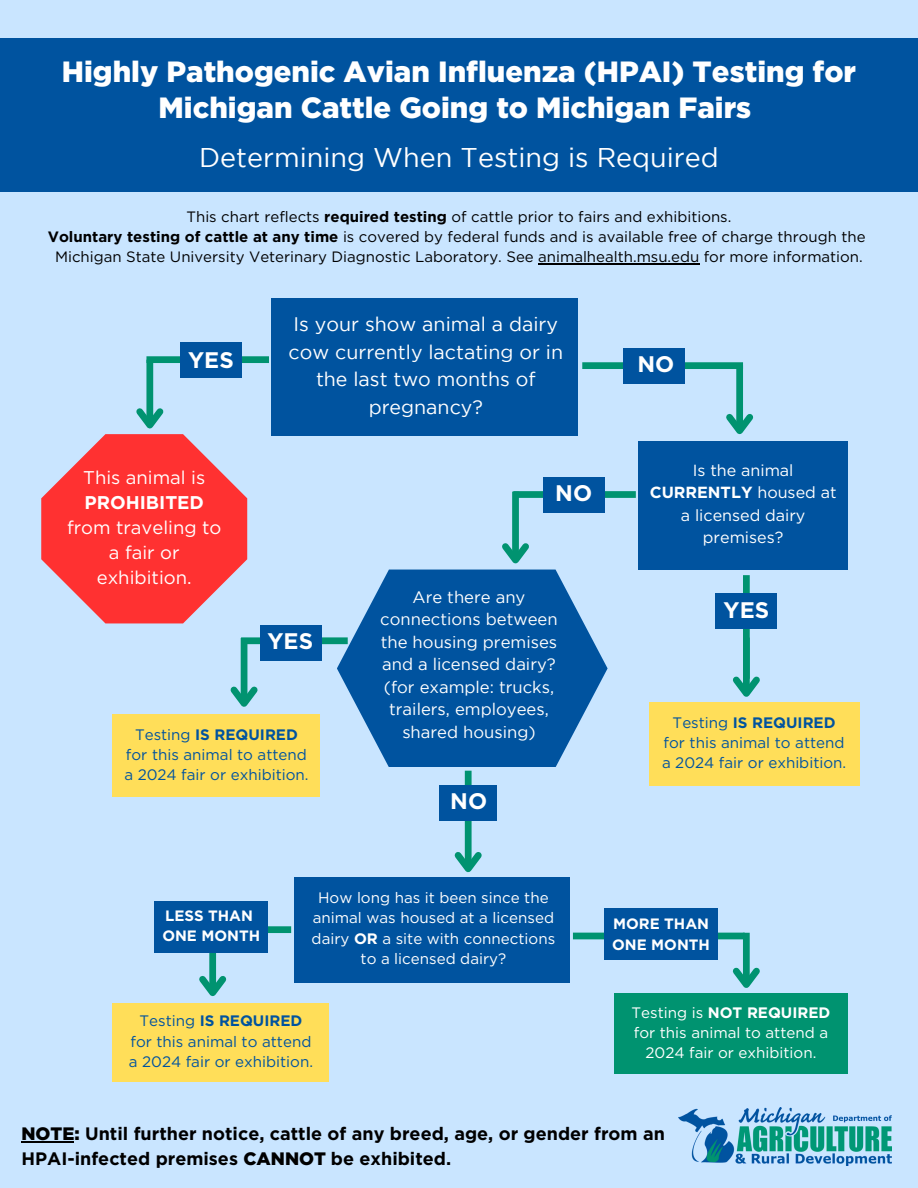
<style>
.page{position:relative;width:918px;height:1188px;background:#c9e5ff}
.page>*{position:absolute;margin:0;border:0;box-sizing:border-box;transform-origin:0 0}
.t1{font:900 29.25px/36px "Gotham";color:#fff;text-align:center}
.t2{font:27px "Gotham";color:#fff}
.t3{font:700 22.5px "Gotham";color:#fff}
.t4{font:19.65px/27.5px "Gotham";color:#fff;text-align:center}
.t5{font:18.45px/24.9px "Gotham";color:#fff;text-align:center}
.t6{font:700 18px/24.8px "Gotham";color:#000}
.t7{font:16.65px/22.5px "Gotham";color:#fff;text-align:center}
.t8{font:16.05px/22.5px "Gotham";color:#fff;text-align:center}
.t9{font:15.15px/20.2px "Gotham";color:#00539f;text-align:center}
.t10{font:15.15px/20.2px "Gotham";color:#fff;text-align:center}
.t11{font:15px "Gotham";color:#000}
.t12{font:700 15px/20.2px "Gotham";color:#fff}
.s1{font-weight:700}
.s2{font-weight:900}
</style>
<div class="page">
<div style="left:0;top:38px;width:918px;height:154px;background:#00539f"></div>
<div style="left:272px;top:299px;width:306px;height:137px;background:#00539f"></div>
<div style="left:146px;top:356px;width:123px;height:7px;background:#009370"></div>
<div style="left:146px;top:360px;width:7px;height:65px;background:#009370"></div>
<div style="left:736px;top:365px;width:7px;height:66px;background:#009370"></div>
<svg style="left:726px;top:408px;width:28px;height:27px"></svg>
<svg style="left:41px;top:402px;width:206px;height:221px"></svg>
<div style="left:638px;top:441px;width:210px;height:129px;background:#00539f"></div>
<div style="left:582px;top:362px;width:161px;height:7px;background:#009370"></div>
<div style="left:513px;top:491px;width:123px;height:7px;background:#009370"></div>
<div style="left:743px;top:575px;width:7px;height:104px;background:#009370"></div>
<svg style="left:733px;top:671px;width:27px;height:26px"></svg>
<div style="left:716px;top:594px;width:61px;height:35px;background:#00539f"></div>
<div style="left:543px;top:477px;width:61px;height:35px;background:#00539f"></div>
<div style="left:180px;top:342px;width:62px;height:35px;background:#00539f"></div>
<div style="left:623px;top:348px;width:62px;height:35px;background:#00539f"></div>
<svg style="left:337px;top:570px;width:270px;height:197px;fill:#00539f"></svg>
<div style="left:649px;top:702px;width:210px;height:84px;background:#ffde59"></div>
<div style="left:241px;top:637px;width:107px;height:7px;background:#009370"></div>
<div style="left:241px;top:638px;width:6px;height:65px;background:#009370"></div>
<svg style="left:230px;top:681px;width:28px;height:26px"></svg>
<div style="left:465px;top:771px;width:7px;height:98px;background:#009370"></div>
<svg style="left:454px;top:846px;width:28px;height:27px"></svg>
<div style="left:439px;top:786px;width:58px;height:35px;background:#00539f"></div>
<div style="left:294px;top:877px;width:276px;height:106px;background:#00539f"></div>
<div style="left:113px;top:714px;width:207px;height:83px;background:#ffde59"></div>
<div style="left:209px;top:927px;width:7px;height:66px;background:#009370"></div>
<svg style="left:199px;top:970px;width:28px;height:27px"></svg>
<div style="left:216px;top:926px;width:75px;height:7px;background:#009370"></div>
<div style="left:154px;top:901px;width:114px;height:51px;background:#00539f"></div>
<div style="left:113px;top:1003px;width:216px;height:79px;background:#ffde59"></div>
<div style="left:261px;top:625px;width:61px;height:36px;background:#00539f"></div>
<div style="left:614px;top:993px;width:234px;height:81px;background:#009370"></div>
<div style="left:743px;top:933px;width:7px;height:52px;background:#009370"></div>
<svg style="left:732px;top:962px;width:28px;height:26px"></svg>
<div style="left:573px;top:933px;width:172px;height:6px;background:#009370"></div>
<div style="left:604px;top:908px;width:114px;height:52px;background:#00539f"></div>
<div style="left:512px;top:492px;width:7px;height:68px;background:#009370"></div>
<svg style="left:496px;top:537px;width:39px;height:34px"></svg>
<img style="left:678px;top:1107px;width:214px;height:59px">
<hr style="left:21px;top:1142px;width:53px;height:1px;background:#000">
<hr style="left:538px;top:263px;width:161px;height:1px;background:#000">
<h5 class="t1" style="left:62px;top:54px;width:796px">Highly Pathogenic Avian Influenza (HPAI) Testing for<br>Michigan Cattle Going to Michigan Fairs</h5>
<h3 class="t2" style="left:199px;top:147px;width:521px">Determining When Testing is Required</h3>
<p class="t11" style="left:187px;top:207px;width:546px">This chart reflects <span class="s1">required testing</span> of cattle prior to fairs and exhibitions.</p>
<h4 class="t11" style="left:48px;top:228px;width:819px"><span class="s1">Voluntary testing of cattle at any time</span> is covered by federal funds and is available free of charge through the</h4>
<p class="t11" style="left:55px;top:248px;width:809px">Michigan State University Veterinary Diagnostic Laboratory. See animalhealth.msu.edu for more information.</p>
<h3 class="t4" style="left:289px;top:312px;width:276px">Is your show animal a dairy cow currently lactating or in the last two months of pregnancy?</h3>
<p class="t3" style="left:188px;top:350px;width:47px">YES</p>
<h3 class="t3" style="left:637px;top:354px;width:38px">NO</h3>
<h1 class="t5" style="left:67px;top:465px;width:156px">This animal is<br><span class="s1">PROHIBITED </span>from traveling to a fair or exhibition.</h1>
<h2 class="t8" style="left:650px;top:459px;width:188px">Is the animal<br><span class="s1">CURRENTLY</span> housed at a licensed dairy premises?</h2>
<p class="t3" style="left:555px;top:483px;width:38px">NO</p>
<h6 class="t3" style="left:268px;top:631px;width:47px">YES</h6>
<p class="t9" style="left:124px;top:724px;width:186px">Testing <span class="s1">IS REQUIRED </span>for this animal to attend a 2024 fair or exhibition.</p>
<p class="t7" style="left:380px;top:587px;width:179px">Are there any connections between the housing premises and a licensed dairy? (for example: trucks, trailers, employees, shared housing)</p>
<p class="t3" style="left:450px;top:791px;width:38px">NO</p>
<p class="t12" style="left:162px;top:906px;width:99px">LESS THAN<br>ONE MONTH</p>
<h3 class="t10" style="left:312px;top:888px;width:245px">How long has it been since the animal was housed at a licensed dairy <span class="s1">OR</span> a site with connections to a licensed dairy?</h3>
<h3 class="t9" style="left:129px;top:1011px;width:186px">Testing <span class="s1">IS REQUIRED </span>for this animal to attend a 2024 fair or exhibition.</h3>
<h5 class="t3" style="left:724px;top:600px;width:47px">YES</h5>
<h3 class="t9" style="left:662px;top:712px;width:186px">Testing <span class="s1">IS REQUIRED </span>for this animal to attend a 2024 fair or exhibition.</h3>
<p class="t12" style="left:612px;top:915px;width:99px">MORE THAN<br>ONE MONTH</p>
<p class="t10" style="left:632px;top:1002px;width:200px">Testing is <span class="s1">NOT REQUIRED </span>for this animal to attend a<br>2024 fair or exhibition.</p>
<h6 class="t6" style="left:21px;top:1122px;width:645px"><span class="s2">NOTE:</span> Until further notice, cattle of any breed, age, or gender from an<br>HPAI-infected premises <span class="s2">CANNOT</span> be exhibited.</h6>
</div>
